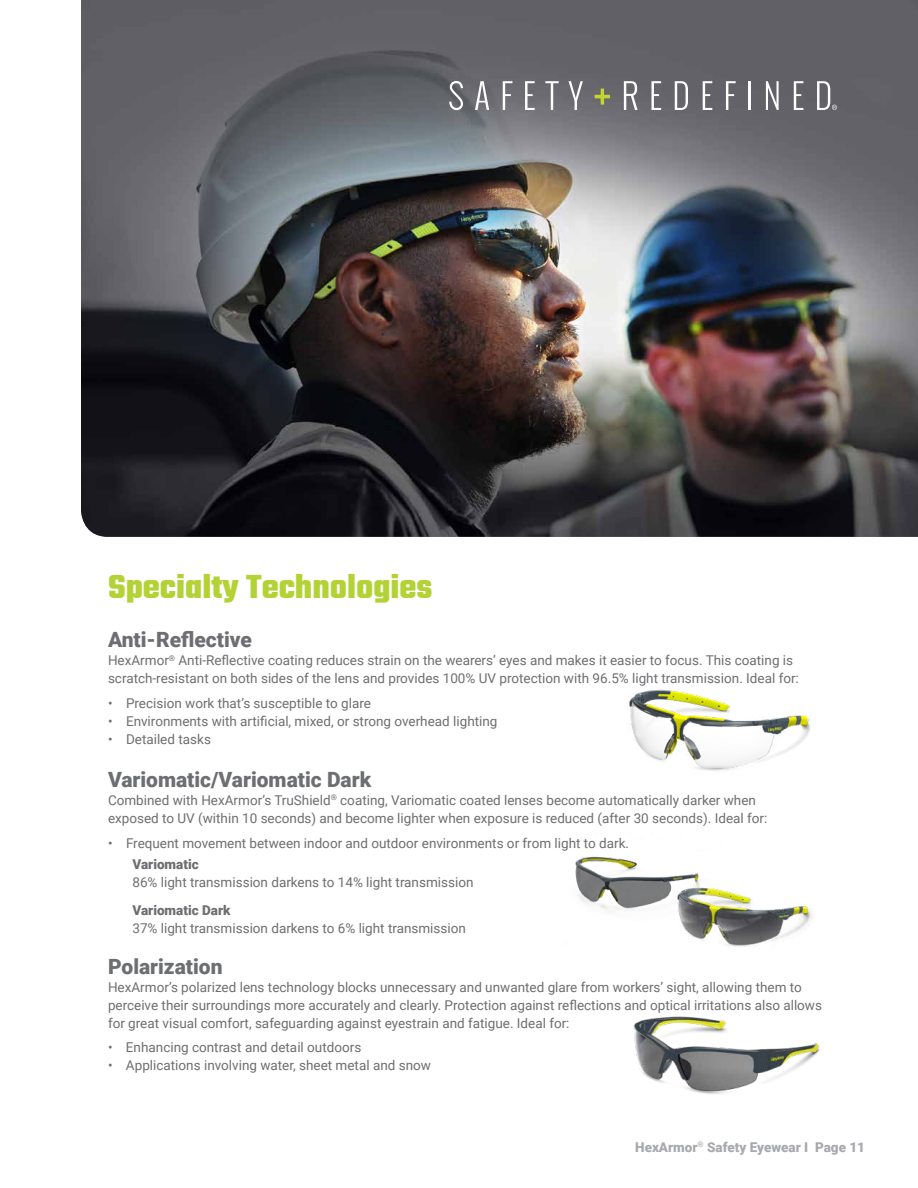
<style>
.page{position:relative;width:918px;height:1188px;background:#fff}
.page>*{position:absolute;margin:0;border:0;box-sizing:border-box;transform-origin:0 0}
.t1{font:700 36px "Teko";color:#b3d235}
.t2{font:900 21px "Roboto";color:#6d6e71}
.t3{font:13.5px/18px "Roboto";color:#6d6e71}
.t4{font:900 13.5px "Roboto";color:#a7a9ac}
.t5{font:900 13.5px "Roboto";color:#6d6e71}
</style>
<div class="page">
<img style="left:629px;top:690px;width:182px;height:81px">
<img style="left:633px;top:1016px;width:187px;height:78px">
<img style="left:732px;top:893px;width:80px;height:54px">
<img style="left:575px;top:856px;width:157px;height:90px">
<img style="left:81px;top:0;width:837px;height:537px">
<svg style="left:595px;top:89px;width:15px;height:16px"></svg>
<svg style="left:475px;top:81px;width:14px;height:29px"></svg>
<svg style="left:503px;top:81px;width:9px;height:29px"></svg>
<svg style="left:525px;top:81px;width:10px;height:29px"></svg>
<svg style="left:545px;top:81px;width:14px;height:29px"></svg>
<svg style="left:569px;top:81px;width:14px;height:29px"></svg>
<svg style="left:624px;top:81px;width:14px;height:29px"></svg>
<svg style="left:651px;top:81px;width:10px;height:29px"></svg>
<svg style="left:675px;top:81px;width:13px;height:29px"></svg>
<svg style="left:703px;top:81px;width:9px;height:29px"></svg>
<svg style="left:726px;top:81px;width:10px;height:29px"></svg>
<hr style="left:748px;top:81px;width:3px;height:29px;background:#fff">
<svg style="left:766px;top:81px;width:13px;height:29px"></svg>
<svg style="left:794px;top:81px;width:9px;height:29px"></svg>
<svg style="left:449px;top:81px;width:14px;height:29px"></svg>
<svg style="left:817px;top:81px;width:20px;height:29px"></svg>
<h1 class="t1" style="left:108px;top:563px;width:326px">Specialty Technologies</h1>
<h2 class="t2" style="left:108px;top:625px;width:145px">Anti-Reflective</h2>
<p class="t3" style="left:108px;top:651px;width:692px">HexArmor<sup>®</sup> Anti-Reflective coating reduces strain on the wearers’ eyes and makes it easier to focus. This coating is scratch-resistant on both sides of the lens and provides 100% UV protection with 96.5% light transmission. Ideal for:</p>
<p class="t3" style="left:108px;top:694px;width:264px">• Precision work that’s susceptible to glare</p>
<p class="t3" style="left:108px;top:712px;width:391px">• Environments with artificial, mixed, or strong overhead lighting</p>
<p class="t3" style="left:108px;top:730px;width:104px">• Detailed tasks</p>
<h2 class="t2" style="left:108px;top:765px;width:265px">Variomatic/Variomatic Dark</h2>
<p class="t3" style="left:108px;top:791px;width:661px">Combined with HexArmor’s TruShield<sup>®</sup> coating, Variomatic coated lenses become automatically darker when exposed to UV (within 10 seconds) and become lighter when exposure is reduced (after 30 seconds). Ideal for:</p>
<p class="t3" style="left:108px;top:833px;width:523px">• Frequent movement between indoor and outdoor environments or from light to dark.</p>
<p class="t5" style="left:132px;top:855px;width:68px">Variomatic</p>
<p class="t3" style="left:132px;top:872px;width:343px">86% light transmission darkens to 14% light transmission</p>
<p class="t5" style="left:132px;top:900px;width:100px">Variomatic Dark</p>
<p class="t3" style="left:132px;top:918px;width:335px">37% light transmission darkens to 6% light transmission</p>
<h2 class="t2" style="left:108px;top:952px;width:116px">Polarization</h2>
<p class="t3" style="left:108px;top:977px;width:716px">HexArmor’s polarized lens technology blocks unnecessary and unwanted glare from workers’ sight, allowing them to perceive their surroundings more accurately and clearly. Protection against reflections and optical irritations also allows for great visual comfort, safeguarding against eyestrain and fatigue. Ideal for:</p>
<p class="t3" style="left:108px;top:1038px;width:255px">• Enhancing contrast and detail outdoors</p>
<p class="t3" style="left:108px;top:1056px;width:325px">• Applications involving water, sheet metal and snow</p>
<p class="t4" style="left:635px;top:1138px;width:231px">HexArmor<sup>®</sup> Safety Eyewear I Page 11</p>
</div>
